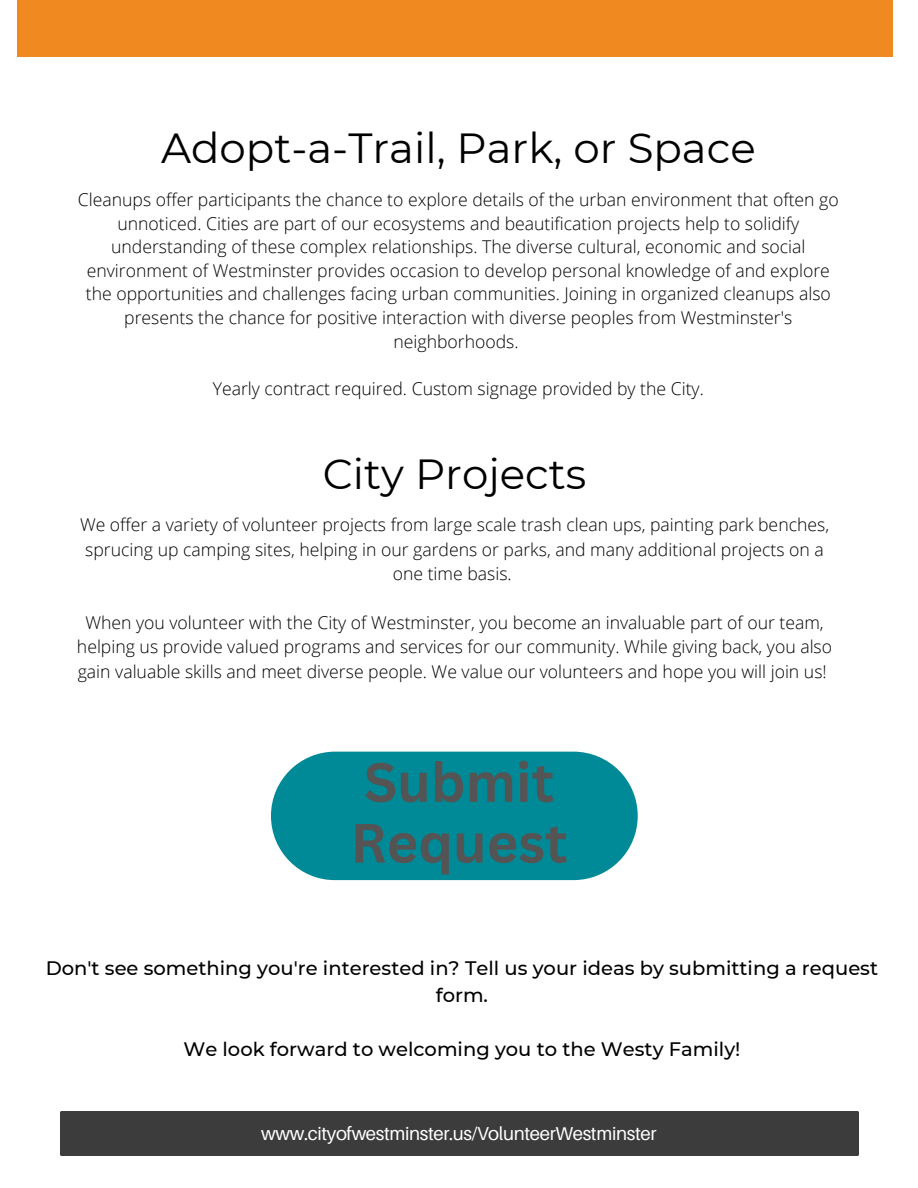
<style>
.page{position:relative;width:918px;height:1188px;background:#fff}
.page>*{position:absolute;margin:0;border:0;box-sizing:border-box;transform-origin:0 0}
.t1{font:700 54px/60.8px "Canva Sans";color:#545454}
.t2{font:42px "Montserrat";color:#000}
.t3{font:500 19.5px/27px "Montserrat";color:#000;text-align:center}
.t4{font:18.75px "Aileron";letter-spacing:-.02em;color:#fff}
.t5{font:300 17.55px/23.7px "Open Sans";color:#000;text-align:center}
</style>
<div class="page">
<div style="left:17px;top:0;width:875px;height:56px;background:#f08920"></div>
<div style="left:60px;top:1112px;width:799px;height:44px;background:#3c3c3c"></div>
<div style="left:271px;top:752px;width:367px;height:128px;background:#008996;border-radius:64px"></div>
<h2 class="t2" style="left:161px;top:122px;width:596px">Adopt-a-Trail, Park, or Space</h2>
<p class="t5" style="left:78px;top:187px;width:762px">Cleanups offer participants the chance to explore details of the urban environment that often go unnoticed. Cities are part of our ecosystems and beautification projects help to solidify understanding of these complex relationships. The diverse cultural, economic and social environment of Westminster provides occasion to develop personal knowledge of and explore the opportunities and challenges facing urban communities. Joining in organized cleanups also presents the chance for positive interaction with diverse peoples from Westminster's neighborhoods.</p>
<p class="t5" style="left:213px;top:376px;width:493px">Yearly contract required. Custom signage provided by the City.</p>
<h2 class="t2" style="left:323px;top:448px;width:265px">City Projects</h2>
<p class="t5" style="left:80px;top:512px;width:751px;line-height:24.5px">We offer a variety of volunteer projects from large scale trash clean ups, painting park benches, sprucing up camping sites, helping in our gardens or parks, and many additional projects on a one time basis.</p>
<p class="t5" style="left:77px;top:610px;width:757px;line-height:24.5px">When you volunteer with the City of Westminster, you become an invaluable part of our team, helping us provide valued programs and services for our community. While giving back, you also gain valuable skills and meet diverse people. We value our volunteers and hope you will join us!</p>
<h1 class="t1" style="left:351px;top:751px;width:219px">Submit<br>Request</h1>
<p class="t3" style="left:46px;top:955px;width:834px">Don't see something you're interested in? Tell us your ideas by submitting a request form.</p>
<p class="t3" style="left:183px;top:1036px;width:559px">We look forward to welcoming you to the Westy Family!</p>
<p class="t4" style="left:261px;top:1121px;width:397px">www.cityofwestminster.us/VolunteerWestminster</p>
</div>
